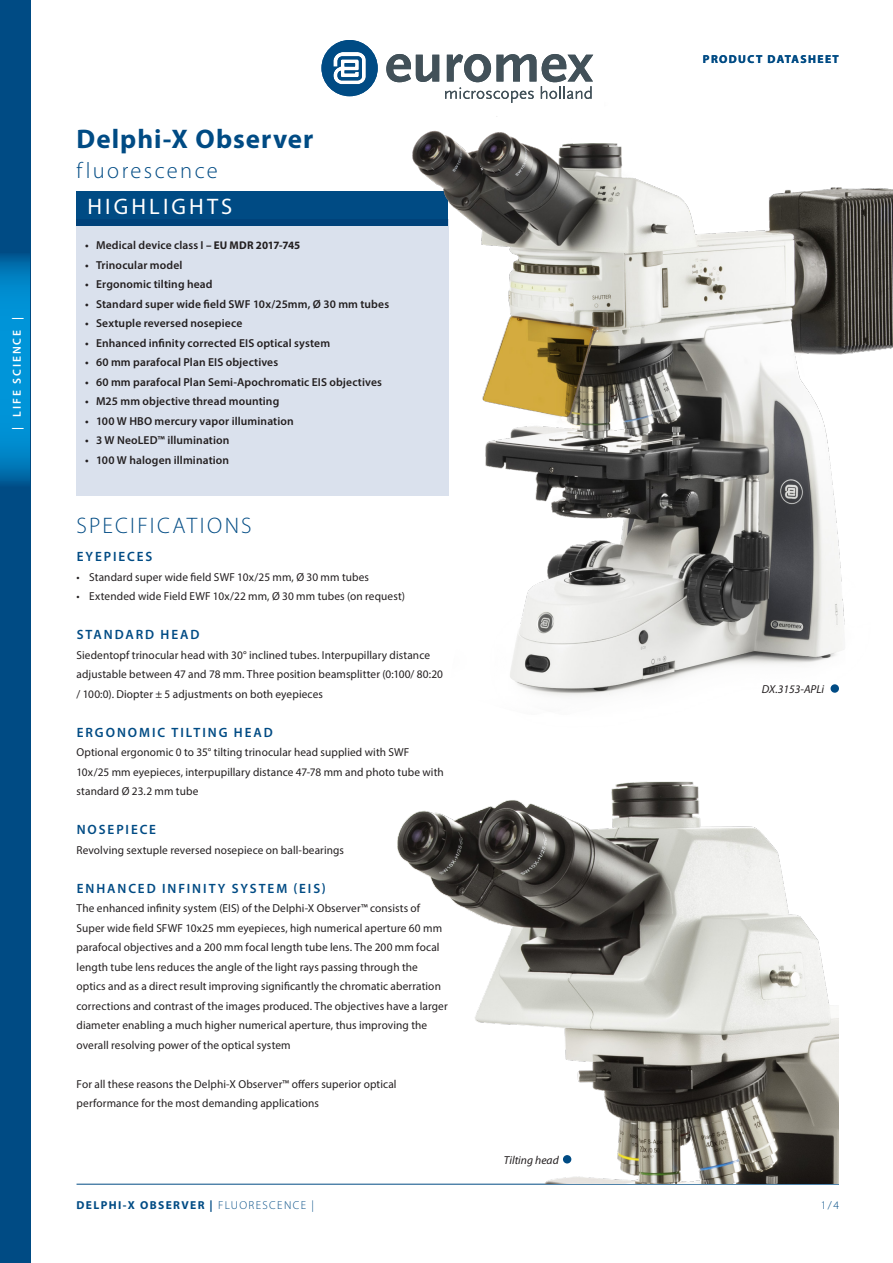
<style>
.page{position:relative;width:893px;height:1263px;background:#fff}
.page>*{position:absolute;margin:0;border:0;box-sizing:border-box;transform-origin:0 0}
.j_productkop{font:700 27px "Myriad Pro";letter-spacing:.04em;color:#004b84}
.j_product_onder_kop{font:300 22.5px "Myriad Pro";letter-spacing:.105em;color:#004b84}
.j_highlights{font:22.5px "Myriad Pro";letter-spacing:.14em;color:#fff}
.j_tussenkop{font:600 13.5px "Myriad Pro";letter-spacing:.15em;color:#004b84}
.j_plat{font:11.55px/19.5px "Myriad Pro";letter-spacing:.01em;color:#231f20}
.j_specs_bullits{font:600 11.55px "Myriad Pro";letter-spacing:.01em;color:#231f20}
.t1{font:700 11.55px "Myriad Pro";letter-spacing:.12em;color:#004b84}
.j_bolletjes{font:italic 11.55px "Myriad Pro";color:#231f20}
.t2{font:600 11.55px "Myriad Pro";letter-spacing:.17em;color:#fff}
.t3{font:300 11.55px "Myriad Pro";color:#004b84}
.s1{font-weight:700;font-size:11.25px}
.s2{font-weight:300}
</style>
<div class="page">
<div style="left:0;top:0;width:30px;height:1263px;background:#004b84"></div>
<svg style="left:0;top:255px;width:30px;height:229px;background:#0089cc"></svg>
<svg style="left:321px;top:40px;width:57px;height:56px"></svg>
<svg style="left:386px;top:54px;width:53px;height:28px"></svg>
<svg style="left:445px;top:54px;width:148px;height:46px"></svg>
<hr style="left:77px;top:1184px;width:762px;height:1px;background:#004b84">
<div style="left:77px;top:191px;width:371px;height:34px;background:#004b84"></div>
<img style="left:399px;top:100px;width:494px;height:596px">
<div style="left:77px;top:219px;width:372px;height:276px;background:#dae1ed"></div>
<svg style="left:830px;top:684px;width:9px;height:9px"></svg>
<img style="left:370px;top:781px;width:469px;height:403px">
<div style="left:563px;top:1155px;width:8px;height:8px;background:#004b84;border-radius:50%"></div>
<p class="t2" style="left:10px;top:430px;width:114px;rotate:-90deg">| LIFE SCIENCE |</p>
<p class="j_productkop" style="left:77px;top:121px;width:238px">Delphi-X Observer</p>
<p class="j_product_onder_kop" style="left:77px;top:157px;width:143px">fluorescence</p>
<p class="j_highlights" style="left:87px;top:192px;width:146px">HIGHLIGHTS</p>
<p class="j_specs_bullits" style="left:85px;top:238px;width:217px">• Medical device class I <span class="s1">– EU MDR 2017-745</span></p>
<p class="j_specs_bullits" style="left:85px;top:257px;width:99px">• Trinocular model</p>
<p class="j_specs_bullits" style="left:85px;top:277px;width:129px">• Ergonomic tilting head</p>
<p class="j_specs_bullits" style="left:85px;top:296px;width:306px">• Standard super wide field SWF 10x/25mm, Ø 30 mm tubes</p>
<p class="j_specs_bullits" style="left:85px;top:316px;width:159px">• Sextuple reversed nosepiece</p>
<p class="j_specs_bullits" style="left:85px;top:335px;width:247px">• Enhanced infinity corrected EIS optical system</p>
<p class="j_specs_bullits" style="left:85px;top:355px;width:195px">• 60 mm parafocal Plan EIS objectives</p>
<p class="j_specs_bullits" style="left:85px;top:374px;width:298px">• 60 mm parafocal Plan Semi-Apochromatic EIS objectives</p>
<p class="j_specs_bullits" style="left:85px;top:394px;width:196px">• M25 mm objective thread mounting</p>
<p class="j_specs_bullits" style="left:85px;top:413px;width:210px">• 100 W HBO mercury vapor illumination</p>
<p class="j_specs_bullits" style="left:85px;top:433px;width:146px">• 3 W NeoLED™ illumination</p>
<p class="j_specs_bullits" style="left:85px;top:452px;width:146px">• 100 W halogen illmination</p>
<p class="j_product_onder_kop" style="left:77px;top:511px;width:177px">SPECIFICATIONS</p>
<p class="j_tussenkop" style="left:77px;top:548px;width:77px">EYEPIECES</p>
<p class="j_plat" style="left:77px;top:567px;width:294px">• Standard super wide field SWF 10x/25 mm, Ø 30 mm tubes</p>
<p class="j_plat" style="left:77px;top:586px;width:330px">• Extended wide Field EWF 10x/22 mm, Ø 30 mm tubes (on request)</p>
<p class="j_tussenkop" style="left:77px;top:626px;width:124px">STANDARD HEAD</p>
<p class="j_plat" style="left:77px;top:645px;width:368px">Siedentopf trinocular head with 30° inclined tubes. Interpupillary distance adjustable between 47 and 78 mm. Three position beamsplitter (0:100/ 80:20 / 100:0). Diopter ± 5 adjustments on both eyepieces</p>
<p class="j_tussenkop" style="left:77px;top:723px;width:198px">ERGONOMIC TILTING HEAD</p>
<p class="j_plat" style="left:77px;top:742px;width:369px">Optional ergonomic 0 to 35° tilting trinocular head supplied with SWF<br>10x/25 mm eyepieces, interpupillary distance 47-78 mm and photo tube with standard Ø 23.2 mm tube</p>
<p class="j_tussenkop" style="left:77px;top:821px;width:81px">NOSEPIECE</p>
<p class="j_plat" style="left:77px;top:840px;width:269px">Revolving sextuple reversed nosepiece on ball-bearings</p>
<p class="j_tussenkop" style="left:77px;top:879px;width:251px">ENHANCED INFINITY SYSTEM (EIS)</p>
<p class="j_plat" style="left:77px;top:898px;width:373px">The enhanced infinity system (EIS) of the Delphi-X Observer™ consists of Super wide field SFWF 10x25 mm eyepieces, high numerical aperture 60 mm parafocal objectives and a 200 mm focal length tube lens. The 200 mm focal length tube lens reduces the angle of the light rays passing through the optics and as a direct result improving significantly the chromatic aberration corrections and contrast of the images produced. The objectives have a larger diameter enabling a much higher numerical aperture, thus improving the overall resolving power of the optical system</p>
<p class="j_plat" style="left:77px;top:1074px;width:322px">For all these reasons the Delphi-X Observer™ offers superior optical performance for the most demanding applications</p>
<p class="t1" style="left:77px;top:1197px;width:239px">DELPHI-X OBSERVER | <span class="s2">FLUORESCENCE |</span></p>
<p class="j_bolletjes" style="left:504px;top:1152px;width:56px">Tilting head</p>
<p class="t1" style="left:703px;top:51px;width:138px">PRODUCT DATASHEET</p>
<p class="j_bolletjes" style="left:762px;top:682px;width:64px">DX.3153-APLi</p>
<p class="t3" style="left:821px;top:1198px;width:20px">1/4</p>
</div>
